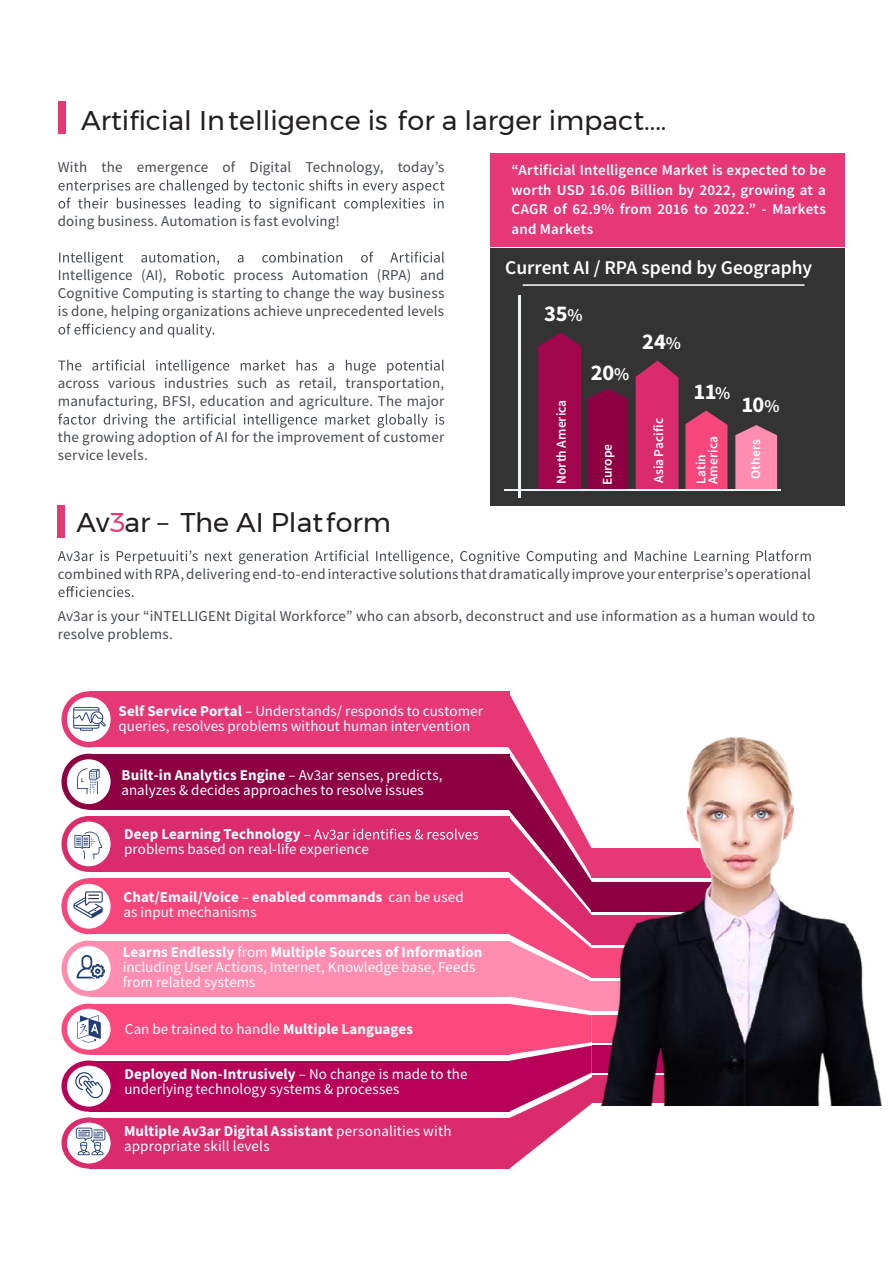
<style>
.page{position:relative;width:893px;height:1263px;background:#fff}
.page>*{position:absolute;margin:0;border:0;box-sizing:border-box;transform-origin:0 0}
.t1{font:27px "Montserrat";color:#231f20}
.t2{font:700 22.5px "Source Sans Pro";letter-spacing:-.015em;color:#fff}
.t3{font:600 19.5px "Source Sans Pro";color:#fff}
.t4{font:15px/18px "Source Sans Pro";letter-spacing:.01em;color:#454a50}
.t5{font:15px/15px "Source Sans Pro";letter-spacing:.005em;color:#fff}
.t6{font:600 15px/19.5px "Source Sans Pro";letter-spacing:.015em;color:#fff;text-align:justify}
.t7{font:700 15px/15px "Source Sans Pro";letter-spacing:.005em;color:#fff}
.t8{font:600 13.5px/12px "Source Sans Pro";color:#fff}
.s1{font-weight:600;font-size:18px}
.s2{color:#e63875}
.s3{font-weight:700}
.s4{font-weight:400}
</style>
<div class="page">
<svg style="left:58px;top:180px;width:387px;height:32px"></svg>
<svg style="left:59px;top:252px;width:385px;height:14px"></svg>
<svg style="left:58px;top:324px;width:156px;height:14px"></svg>
<svg style="left:58px;top:360px;width:386px;height:14px"></svg>
<svg style="left:58px;top:414px;width:386px;height:14px"></svg>
<svg style="left:58px;top:550px;width:753px;height:14px"></svg>
<svg style="left:58px;top:586px;width:76px;height:11px"></svg>
<div style="left:58px;top:101px;width:8px;height:32px;background:#e63875"></div>
<div style="left:490px;top:153px;width:354px;height:94px;background:#e63875"></div>
<div style="left:57px;top:506px;width:8px;height:32px;background:#e63875"></div>
<div style="left:490px;top:248px;width:354px;height:257px;background:#343333"></div>
<hr style="left:523px;top:284px;width:281px;height:2px;background:#fff">
<svg style="left:636px;top:360px;width:42px;height:130px;background:#cf2d69"></svg>
<svg style="left:735px;top:425px;width:42px;height:65px;background:#ec86a5"></svg>
<svg style="left:538px;top:332px;width:43px;height:158px;background:#9b084a"></svg>
<hr style="left:519px;top:295px;width:2px;height:202px;background:#eef3f5">
<div style="left:587px;top:389px;width:41px;height:101px;background:#8d0041"></div>
<svg style="left:685px;top:411px;width:42px;height:79px;background:#e44676"></svg>
<hr style="left:504px;top:490px;width:277px;height:1px;background:#eef3f5">
<div style="left:89px;top:878px;width:420px;height:56px;background:#f7467c"></div>
<div style="left:89px;top:941px;width:420px;height:55px;background:#ff8daf"></div>
<div style="left:592px;top:948px;width:128px;height:30px;background:#f7467c"></div>
<div style="left:592px;top:981px;width:128px;height:30px;background:#ff8daf"></div>
<div style="left:89px;top:692px;width:420px;height:55px;background:#e63875"></div>
<div style="left:89px;top:754px;width:420px;height:55px;background:#8d0041"></div>
<div style="left:89px;top:816px;width:420px;height:56px;background:#da2b6c"></div>
<div style="left:592px;top:848px;width:128px;height:30px;background:#e63875"></div>
<div style="left:592px;top:882px;width:128px;height:29px;background:#8d0041"></div>
<div style="left:592px;top:915px;width:128px;height:29px;background:#da2b6c"></div>
<div style="left:61px;top:691px;width:55px;height:56px;background:#e63875;border-radius:50%"></div>
<div style="left:67px;top:697px;width:44px;height:45px;background:#fff;border-radius:50%"></div>
<div style="left:61px;top:754px;width:55px;height:56px;background:#8d0041;border-radius:50%"></div>
<div style="left:67px;top:759px;width:44px;height:45px;background:#fff;border-radius:50%"></div>
<div style="left:61px;top:816px;width:55px;height:56px;background:#da2b6c;border-radius:50%"></div>
<div style="left:67px;top:821px;width:44px;height:45px;background:#fff;border-radius:50%"></div>
<div style="left:61px;top:878px;width:55px;height:56px;background:#f7467c;border-radius:50%"></div>
<div style="left:67px;top:884px;width:44px;height:45px;background:#fff;border-radius:50%"></div>
<div style="left:61px;top:940px;width:55px;height:56px;background:#ff8daf;border-radius:50%"></div>
<div style="left:67px;top:946px;width:44px;height:45px;background:#fff;border-radius:50%"></div>
<div style="left:89px;top:1118px;width:420px;height:50px;background:#da2b6c"></div>
<div style="left:89px;top:1061px;width:420px;height:50px;background:#b80058"></div>
<div style="left:89px;top:1004px;width:420px;height:50px;background:#fb497e"></div>
<div style="left:592px;top:1076px;width:199px;height:27px;background:#da2b6c"></div>
<div style="left:592px;top:1045px;width:199px;height:27px;background:#b80058"></div>
<div style="left:592px;top:1015px;width:199px;height:27px;background:#fb497e"></div>
<svg style="left:508px;top:692px;width:84px;height:476px"></svg>
<div style="left:61px;top:1117px;width:55px;height:51px;background:#da2b6c;border-radius:50%"></div>
<svg style="left:67px;top:1122px;width:44px;height:41px"></svg>
<svg style="left:61px;top:1060px;width:55px;height:52px"></svg>
<div style="left:67px;top:1066px;width:44px;height:40px;background:#fff;border-radius:50%"></div>
<div style="left:61px;top:1003px;width:55px;height:52px;background:#fb497e;border-radius:50%"></div>
<div style="left:67px;top:1009px;width:44px;height:41px;background:#fff;border-radius:50%"></div>
<svg style="left:304px;top:828px;width:174px;height:11px"></svg>
<svg style="left:73px;top:707px;width:33px;height:24px"></svg>
<svg style="left:77px;top:768px;width:23px;height:26px"></svg>
<svg style="left:74px;top:891px;width:29px;height:27px"></svg>
<svg style="left:76px;top:1127px;width:29px;height:28px"></svg>
<svg style="left:75px;top:1072px;width:28px;height:26px"></svg>
<svg style="left:74px;top:832px;width:28px;height:27px"></svg>
<svg style="left:77px;top:1015px;width:24px;height:27px"></svg>
<svg style="left:77px;top:955px;width:28px;height:23px"></svg>
<img style="left:600px;top:738px;width:282px;height:367px">
<h1 class="t1" style="left:81px;top:100px;width:587px">Artificial Intelligence is for a larger impact....</h1>
<p class="t6" style="left:511px;top:161px;width:316px">“Artificial Intelligence Market is expected to be worth USD 16.06 Billion by 2022, growing at a CAGR of 62.9% from 2016 to 2022.” - Markets and Markets</p>
<p class="t4" style="left:58px;top:158px;width:388px">With the emergence of Digital Technology, today’s</p>
<p class="t4" style="left:58px;top:212px;width:284px">doing business. Automation is fast evolving!</p>
<p class="t4" style="left:58px;top:266px;width:388px;text-align:justify">Intelligence (AI), Robotic process Automation (RPA) and Cognitive Computing is starting to change the way business is done, helping organizations achieve unprecedented levels</p>
<h3 class="t3" style="left:505px;top:255px;width:308px">Current AI / RPA spend by Geography</h3>
<h2 class="t2" style="left:544px;top:299px;width:40px">35<span class="s1">%</span></h2>
<p class="t4" style="left:58px;top:374px;width:388px">across various industries such as retail, transportation, manufacturing, BFSI, education and agriculture. The major</p>
<p class="t4" style="left:58px;top:428px;width:388px">the growing adoption of AI for the improvement of customer service levels.</p>
<h1 class="t1" style="left:77px;top:502px;width:316px">Av<span class="s2">3</span>ar – The AI Platform</h1>
<p class="t8" style="left:555px;top:484px;width:86px;rotate:-90deg">North America</p>
<h2 class="t2" style="left:591px;top:357px;width:40px">20<span class="s1">%</span></h2>
<h2 class="t2" style="left:642px;top:326px;width:40px">24<span class="s1">%</span></h2>
<p class="t8" style="left:601px;top:485px;width:43px;rotate:-90deg">Europe</p>
<p class="t8" style="left:652px;top:483px;width:67px;rotate:-90deg">Asia Pacific</p>
<h2 class="t2" style="left:693px;top:376px;width:39px">11<span class="s1">%</span></h2>
<h2 class="t2" style="left:741px;top:389px;width:40px">10<span class="s1">%</span></h2>
<p class="t8" style="left:695px;top:484px;width:50px;rotate:-90deg">Latin<br>America</p>
<p class="t8" style="left:749px;top:479px;width:41px;rotate:-90deg">Others</p>
<p class="t4" style="left:58px;top:565px;width:755px">combinedwithRPA,delivering end-to-endinteractive solutions thatdramatically improve your enterprise’soperational</p>
<p class="t4" style="left:58px;top:607px;width:759px">Av3ar is your “iNTELLIGENt Digital Workforce” who can absorb, deconstruct and use information as a human would to resolve problems.</p>
<p class="t5" style="left:119px;top:703px;width:366px"><span class="s3">Self Service Portal</span> – Understands/ responds to customer queries, resolves problems without human intervention</p>
<p class="t5" style="left:122px;top:767px;width:323px"><span class="s3">Built-in Analytics Engine</span> – Av3ar senses, predicts, analyzes &amp; decides approaches to resolve issues</p>
<p class="t7" style="left:124px;top:827px;width:178px">Deep Learning Technology</p>
<p class="t5" style="left:124px;top:842px;width:246px">problems based on real-life experience</p>
<p class="t7" style="left:124px;top:889px;width:342px">Chat/Email/Voice <span class="s4">–</span> enabled commands <span class="s4">can be used as input mechanisms</span></p>
<p class="t5" style="left:123px;top:945px;width:361px"><span class="s3">Learns Endlessly</span> from <span class="s3">Multiple Sources of Information </span>including User Actions, Internet, Knowledge base, Feeds from related systems</p>
<p class="t5" style="left:125px;top:1021px;width:290px">Can be trained to handle <span class="s3">Multiple Languages</span></p>
<p class="t5" style="left:125px;top:1067px;width:345px"><span class="s3">Deployed Non-Intrusively</span> – No change is made to the underlying technology systems &amp; processes</p>
<p class="t5" style="left:124px;top:1123px;width:329px"><span class="s3">Multiple Av3ar Digital Assistant</span> personalities with appropriate skill levels</p>
</div>
